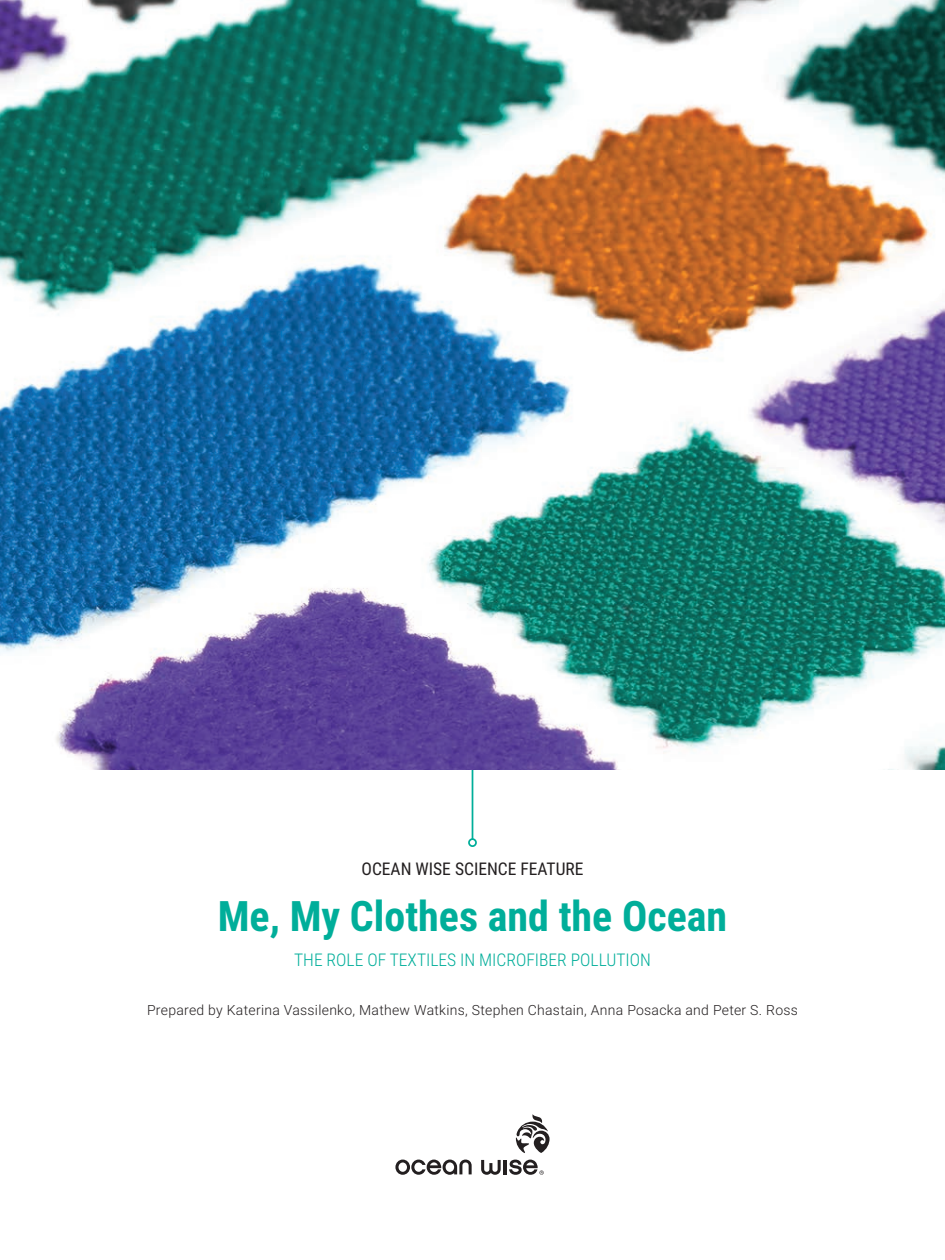
<style>
.page{position:relative;width:945px;height:1260px;background:#fff}
.page>*{position:absolute;margin:0;border:0;box-sizing:border-box;transform-origin:0 0}
.t1{font:700 42px "Roboto Condensed";color:#00ae9a}
.t2{font:300 17.5px "Roboto Condensed";color:#00ae9a}
.t3{font:17.5px "Roboto Condensed";color:#231f20}
.t4{font:300 14px "Roboto";letter-spacing:.02em;color:#231f20}
</style>
<div class="page">
<img style="left:0;top:0;width:945px;height:770px">
<hr style="left:472px;top:770px;width:1px;height:69px;background:#00ae9a">
<div style="left:468px;top:838px;width:9px;height:9px;border:2px solid #00ae9a;border-radius:50%"></div>
<svg style="left:395px;top:1160px;width:77px;height:15px"></svg>
<svg style="left:481px;top:1160px;width:20px;height:15px"></svg>
<hr style="left:504px;top:1160px;width:3px;height:14px;background:#231f20">
<svg style="left:509px;top:1160px;width:35px;height:15px"></svg>
<svg style="left:516px;top:1114px;width:34px;height:39px"></svg>
<p class="t3" style="left:361px;top:857px;width:224px">OCEAN WISE SCIENCE FEATURE</p>
<h1 class="t1" style="left:218px;top:887px;width:511px">Me, My Clothes and the Ocean</h1>
<p class="t2" style="left:294px;top:948px;width:358px">THE ROLE OF TEXTILES IN MICROFIBER POLLUTION</p>
<p class="t4" style="left:147px;top:1000px;width:652px">Prepared by Katerina Vassilenko, Mathew Watkins, Stephen Chastain, Anna Posacka and Peter S. Ross</p>
</div>
